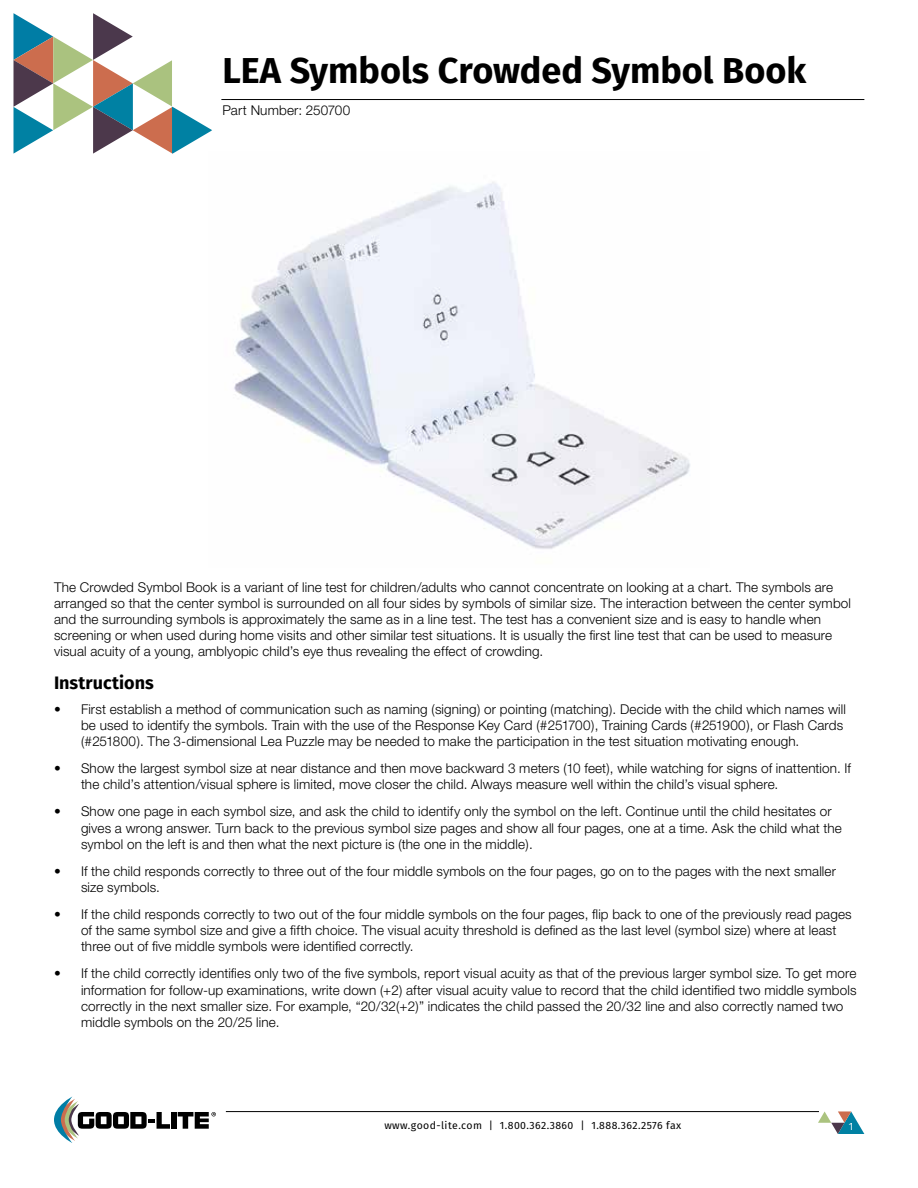
<style>
.page{position:relative;width:918px;height:1188px;background:#fff}
.page>*{position:absolute;margin:0;border:0;box-sizing:border-box;transform-origin:0 0}
.t1{font:700 36px "Fira Sans";color:#000}
.t2{font:700 18px "Fira Sans";color:#000}
.t3{font:300 13.5px/16.2px "Helvetica Neue";letter-spacing:.01em;color:#000}
.t4{font:10.5px "Fira Sans";letter-spacing:.04em;color:#000}
.t5{font:10.5px "Fira Sans";color:#fff}
</style>
<div class="page">
<img style="left:234px;top:182px;width:456px;height:367px">
<svg style="left:13px;top:13px;width:199px;height:141px"></svg>
<div style="left:171px;top:1112px;width:5px;height:17px;background:#000"></div>
<svg style="left:178px;top:1112px;width:38px;height:17px"></svg>
<svg style="left:54px;top:1097px;width:116px;height:46px"></svg>
<hr style="left:226px;top:1111px;width:593px;height:1px;background:#000">
<svg style="left:818px;top:1111px;width:46px;height:23px"></svg>
<hr style="left:221px;top:99px;width:643px;height:1px;background:#000">
<h1 class="t1" style="left:223px;top:40px;width:585px">LEA Symbols Crowded Symbol Book</h1>
<p class="t3" style="left:223px;top:102px;width:129px">Part Number: 250700</p>
<p class="t3" style="left:54px;top:578px;width:799px">The Crowded Symbol Book is a variant of line test for children/adults who cannot concentrate on looking at a chart. The symbols are arranged so that the center symbol is surrounded on all four sides by symbols of similar size. The interaction between the center symbol and the surrounding symbols is approximately the same as in a line test. The test has a convenient size and is easy to handle when screening or when used during home visits and other similar test situations. It is usually the first line test that can be used to measure visual acuity of a young, amblyopic child’s eye thus revealing the effect of crowding.</p>
<h2 class="t2" style="left:54px;top:667px;width:101px">Instructions</h2>
<p class="t3" style="left:81px;top:701px;width:767px;text-indent:-27px">• First establish a method of communication such as naming (signing) or pointing (matching). Decide with the child which names will be used to identify the symbols. Train with the use of the Response Key Card (#251700), Training Cards (#251900), or Flash Cards (#251800). The 3-dimensional Lea Puzzle may be needed to make the participation in the test situation motivating enough.</p>
<p class="t3" style="left:81px;top:760px;width:772px;text-indent:-27px">• Show the largest symbol size at near distance and then move backward 3 meters (10 feet), while watching for signs of inattention. If the child’s attention/visual sphere is limited, move closer the child. Always measure well within the child’s visual sphere.</p>
<p class="t3" style="left:81px;top:803px;width:762px;text-indent:-27px">• Show one page in each symbol size, and ask the child to identify only the symbol on the left. Continue until the child hesitates or gives a wrong answer. Turn back to the previous symbol size pages and show all four pages, one at a time. Ask the child what the symbol on the left is and then what the next picture is (the one in the middle).</p>
<p class="t3" style="left:81px;top:863px;width:757px;text-indent:-27px">• If the child responds correctly to three out of the four middle symbols on the four pages, go on to the pages with the next smaller size symbols.</p>
<p class="t3" style="left:81px;top:906px;width:772px;text-indent:-27px">• If the child responds correctly to two out of the four middle symbols on the four pages, flip back to one of the previously read pages of the same symbol size and give a fifth choice. The visual acuity threshold is defined as the last level (symbol size) where at least three out of five middle symbols were identified correctly.</p>
<p class="t3" style="left:81px;top:965px;width:777px;text-indent:-27px">• If the child correctly identifies only two of the five symbols, report visual acuity as that of the previous larger symbol size. To get more information for follow-up examinations, write down (+2) after visual acuity value to record that the child identified two middle symbols correctly in the next smaller size. For example, “20/32(+2)” indicates the child passed the 20/32 line and also correctly named two middle symbols on the 20/25 line.</p>
<p class="t4" style="left:384px;top:1117px;width:298px">www.good-lite.com | 1.800.362.3860 | 1.888.362.2576 fax</p>
<p class="t5" style="left:849px;top:1118px;width:6px">1</p>
</div>
